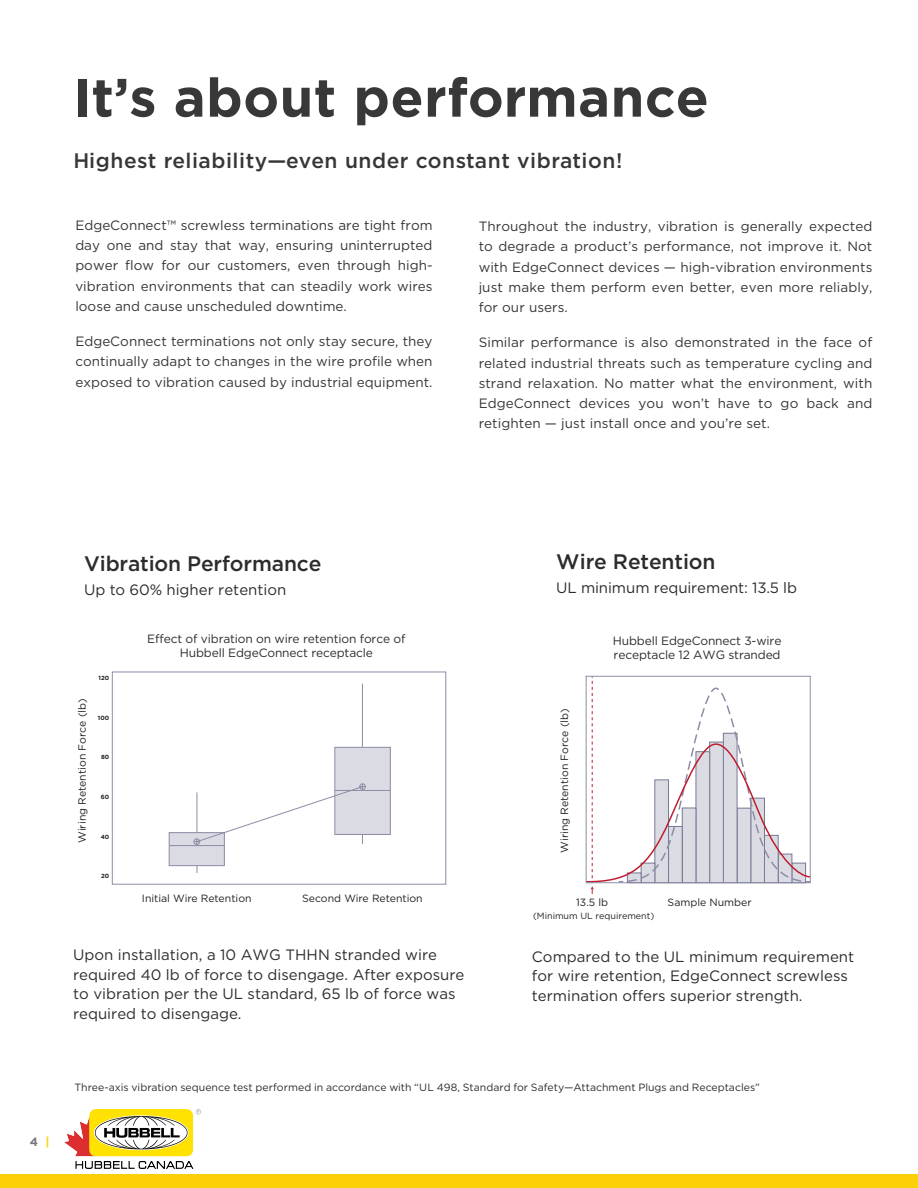
<style>
.page{position:relative;width:918px;height:1188px;background:#fff}
.page>*{position:absolute;margin:0;border:0;box-sizing:border-box;transform-origin:0 0}
.t1{font:700 54px "Gotham";letter-spacing:.01em;color:#383839}
.t2{font:500 21px "Gotham";letter-spacing:.025em;color:#373635}
.t3{font:500 21px "Gotham";letter-spacing:-.01em;color:#2b2c2b}
.t4{font:15px/19.5px "Gotham";color:#2b2c2b}
.t5{font:13.5px/20.2px "Gotham";letter-spacing:.005em;color:#373636;text-align:justify}
.t6{font:12px/14.4px "Gotham";letter-spacing:-.01em;color:#2c2c2c;text-align:center}
.t7{font:700 12px "Gotham";color:#75777b}
.t8{font:10.5px "Gotham";color:#2b2c2b}
.t9{font:10.5px "Gotham";color:#231f20}
.t10{font:9px "Gotham";color:#231f20}
.t11{font:700 6px "Gotham";color:#231f20}
.s1{color:#fcd10d}
</style>
<div class="page">
<svg style="left:585px;top:676px;width:226px;height:218px"></svg>
<div style="left:586px;top:676px;width:225px;height:207px;border:1px solid #8c8da5"></div>
<hr style="left:362px;top:684px;width:1px;height:160px;background:#8c8da5">
<hr style="left:197px;top:792px;width:1px;height:81px;background:#8c8da5">
<div style="left:169px;top:833px;width:55px;height:33px;background:#dbdbe4"></div>
<div style="left:169px;top:832px;width:56px;height:34px;border:1px solid #8c8da5"></div>
<div style="left:335px;top:747px;width:55px;height:87px;background:#dbdbe4"></div>
<div style="left:334px;top:747px;width:57px;height:88px;border:1px solid #8c8da5"></div>
<hr style="left:169px;top:845px;width:55px;height:1px;background:#8c8da5">
<hr style="left:335px;top:790px;width:55px;height:1px;background:#8c8da5">
<div style="left:359px;top:783px;width:7px;height:7px;border:1px solid #8c8da5;border-radius:50%"></div>
<svg style="left:194px;top:784px;width:171px;height:61px"></svg>
<div style="left:112px;top:672px;width:334px;height:213px;border:1px solid #8c8da5"></div>
<div style="left:0;top:1175px;width:918px;height:13px;background:#fcd008"></div>
<img style="left:64px;top:1110px;width:136px;height:59px">
<h1 class="t1" style="left:73px;top:66px;width:637px">It’s about performance</h1>
<h2 class="t2" style="left:73px;top:148px;width:550px">Highest reliability—even under constant vibration!</h2>
<p class="t5" style="left:75px;top:215px;width:359px">EdgeConnect™ screwless terminations are tight from day one and stay that way, ensuring uninterrupted power flow for our customers, even through high&shy;vibration environments that can steadily work wires loose and cause unscheduled downtime.</p>
<p class="t5" style="left:75px;top:331px;width:359px">EdgeConnect terminations not only stay secure, they continually adapt to changes in the wire profile when exposed to vibration caused by industrial equipment.</p>
<p class="t5" style="left:479px;top:216px;width:395px">Throughout the industry, vibration is generally expected to degrade a product’s performance, not improve it. Not with EdgeConnect devices — high-vibration environments just make them perform even better, even more reliably, for our users.</p>
<p class="t5" style="left:479px;top:332px;width:395px">Similar performance is also demonstrated in the face of related industrial threats such as temperature cycling and strand relaxation. No matter what the environment, with EdgeConnect devices you won’t have to go back and retighten — just install once and you’re set.</p>
<p class="t7" style="left:30px;top:1135px;width:21px">4 <span class="s1">|</span></p>
<h2 class="t3" style="left:556px;top:549px;width:161px">Wire Retention</h2>
<p class="t4" style="left:556px;top:578px;width:242px">UL minimum requirement: 13.5 lb</p>
<h2 class="t3" style="left:84px;top:551px;width:239px">Vibration Performance</h2>
<p class="t4" style="left:84px;top:580px;width:204px">Up to 60% higher retention</p>
<p class="t6" style="left:147px;top:632px;width:260px">Effect of vibration on wire retention force of<br>Hubbell EdgeConnect receptacle</p>
<p class="t6" style="left:613px;top:634px;width:170px;text-align:left">Hubbell EdgeConnect 3-wire receptacle 12 AWG stranded</p>
<p class="t9" style="left:76px;top:843px;width:146px;rotate:-90deg">Wiring Retention Force (lb)</p>
<p class="t11" style="left:99px;top:675px;width:12px">120</p>
<p class="t11" style="left:98px;top:714px;width:13px">100</p>
<p class="t11" style="left:101px;top:753px;width:10px">80</p>
<p class="t11" style="left:101px;top:793px;width:10px">60</p>
<p class="t11" style="left:101px;top:833px;width:10px">40</p>
<p class="t11" style="left:101px;top:872px;width:10px">20</p>
<p class="t9" style="left:142px;top:892px;width:111px">Initial Wire Retention</p>
<p class="t9" style="left:302px;top:892px;width:122px">Second Wire Retention</p>
<p class="t4" style="left:73px;top:945px;width:393px">Upon installation, a 10 AWG THHN stranded wire required 40 lb of force to disengage. After exposure to vibration per the UL standard, 65 lb of force was required to disengage.</p>
<p class="t9" style="left:558px;top:853px;width:146px;rotate:-90deg">Wiring Retention Force (lb)</p>
<p class="t9" style="left:576px;top:896px;width:34px">13.5 lb</p>
<p class="t9" style="left:668px;top:896px;width:86px">Sample Number</p>
<p class="t10" style="left:533px;top:910px;width:123px">(Minimum UL requirement)</p>
<p class="t4" style="left:532px;top:947px;width:324px">Compared to the UL minimum requirement for wire retention, EdgeConnect screwless termination offers superior strength.</p>
<p class="t8" style="left:74px;top:1081px;width:687px">Three-axis vibration sequence test performed in accordance with “UL 498, Standard for Safety—Attachment Plugs and Receptacles”</p>
</div>
